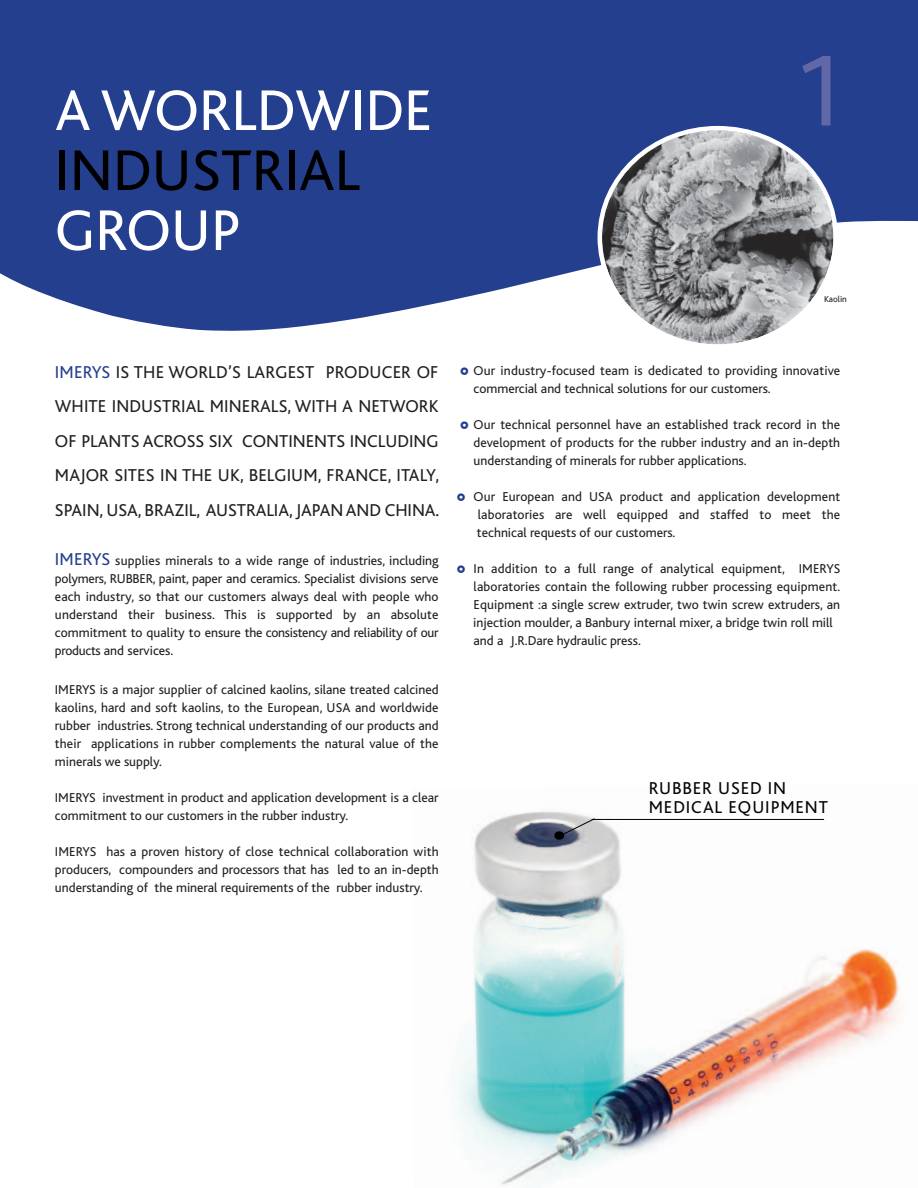
<style>
.page{position:relative;width:918px;height:1188px;background:#fff}
.page>*{position:absolute;margin:0;border:0;box-sizing:border-box;transform-origin:0 0}
.t1{font:60px "Bliss";color:#fff}
.t2{font:60px "Bliss";color:#000}
.t3{font:18px/34.5px "Bliss";color:#231f20;text-align:justify}
.t4{font:18px/19.5px "Bliss";letter-spacing:.05em;color:#040503}
.t5{font:13.5px/18px "Bliss";color:#231f20;text-align:justify}
.t6{font:9px "Bliss";color:#231f20}
.s1{color:#253f8f}
.s2{font-size:18px;color:#253f8f}
</style>
<div class="page">
<svg style="left:0;top:0;width:918px;height:331px;fill:#253f8f"></svg>
<img style="left:457px;top:811px;width:444px;height:374px">
<svg style="left:598px;top:126px;width:240px;height:219px"></svg>
<svg style="left:561px;top:818px;width:34px;height:18px"></svg>
<div style="left:554px;top:831px;width:10px;height:9px;background:#000;border-radius:50%"></div>
<svg style="left:802px;top:56px;width:28px;height:69px"></svg>
<hr style="left:592px;top:819px;width:232px;height:1px;background:#000">
<h1 class="t1" style="left:55px;top:79px;width:379px">A WORLDWIDE</h1>
<h1 class="t2" style="left:55px;top:139px;width:307px">INDUSTRIAL</h1>
<h1 class="t1" style="left:55px;top:199px;width:187px">GROUP</h1>
<h2 class="t3" style="left:55px;top:355px;width:386px"><span class="s1">IMERYS</span> IS THE WORLD’S LARGEST PRODUCER OF WHITE INDUSTRIAL MINERALS, WITH A NETWORK OF PLANTS ACROSS SIX CONTINENTS INCLUDING MAJOR SITES IN THE UK, BELGIUM, FRANCE, ITALY, SPAIN, USA, BRAZIL, AUSTRALIA, JAPANAND CHINA.</h2>
<p class="t5" style="left:55px;top:552px;width:385px"><span class="s2">IMERYS</span> supplies minerals to a wide range of industries, including polymers, RUBBER, paint, paper and ceramics. Specialist divisions serve each industry, so that our customers always deal with people who understand their business. This is supported by an absolute commitment to quality to ensure the consistency and reliability of our products and services.</p>
<p class="t5" style="left:55px;top:681px;width:385px">IMERYS is a major supplier of calcined kaolins, silane treated calcined kaolins, hard and soft kaolins, to the European, USA and worldwide rubber industries. Strong technical understanding of our products and their applications in rubber complements the natural value of the minerals we supply.</p>
<p class="t5" style="left:55px;top:789px;width:385px">IMERYS investment in product and application development is a clear commitment to our customers in the rubber industry.</p>
<p class="t5" style="left:55px;top:843px;width:385px">IMERYS has a proven history of close technical collaboration with producers, compounders and processors that has led to an in-depth understanding of the mineral requirements of the rubber industry.</p>
<p class="t6" style="left:824px;top:294px;width:24px">Kaolin</p>
<p class="t5" style="left:474px;top:362px;width:368px">Our industry-focused team is dedicated to providing innovative commercial and technical solutions for our customers.</p>
<p class="t5" style="left:474px;top:416px;width:368px">Our technical personnel have an established track record in the development of products for the rubber industry and an in-depth understanding of minerals for rubber applications.</p>
<p class="t5" style="left:474px;top:488px;width:368px">Our European and USA product and application development laboratories are well equipped and staffed to meet the technical requests of our customers.</p>
<p class="t5" style="left:473px;top:560px;width:369px;text-align:left">In addition to a full range of analytical equipment, IMERYS laboratories contain the following rubber processing equipment.<br>Equipment :a single screw extruder, two twin screw extruders, an injection moulder, a Banbury internal mixer, a bridge twin roll mill and a J.R.Dare hydraulic press.</p>
<h2 class="t4" style="left:649px;top:779px;width:181px">RUBBER USED IN<br>MEDICAL EQUIPMENT</h2>
</div>
